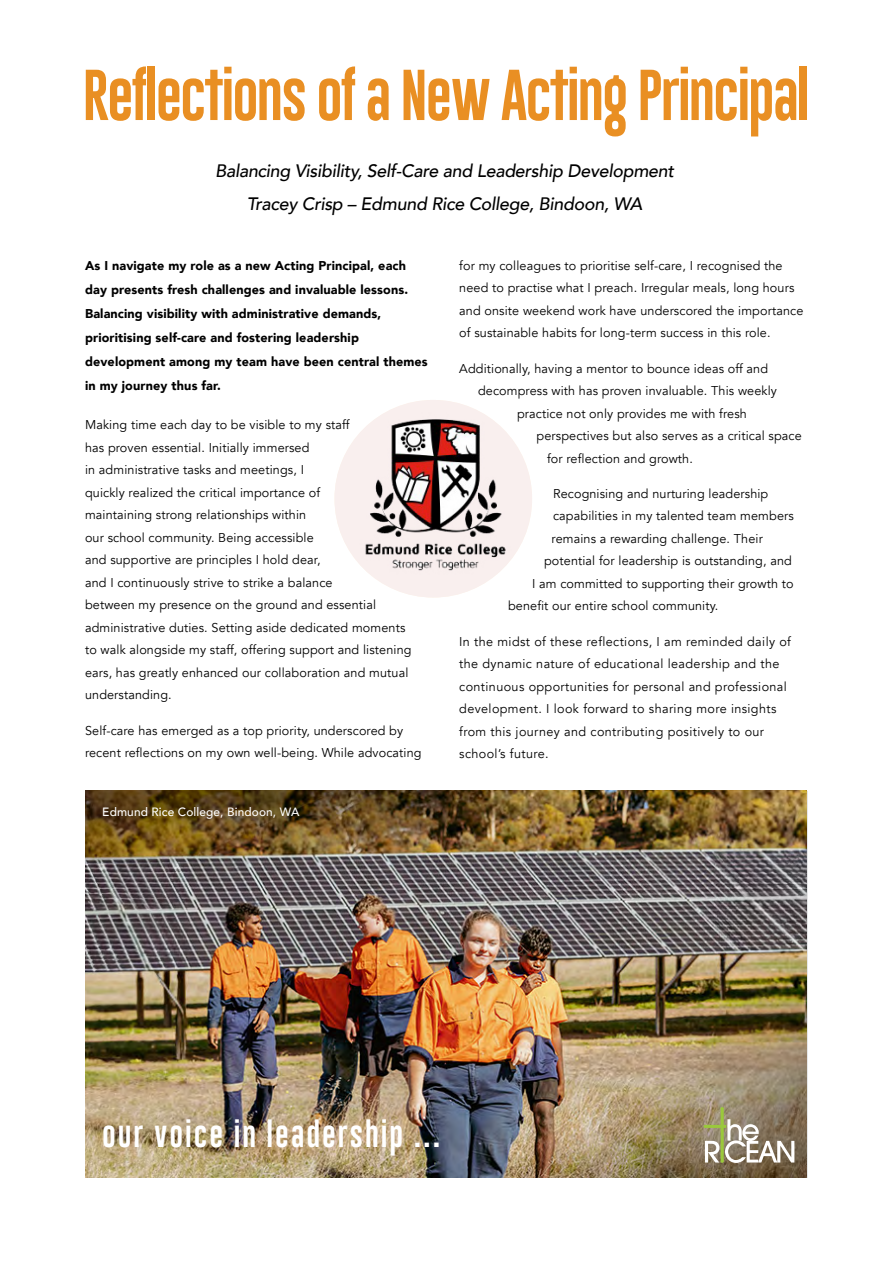
<style>
.page{position:relative;width:893px;height:1263px;background:#fff}
.page>*{position:absolute;margin:0;border:0;box-sizing:border-box;transform-origin:0 0}
.t1{font:52.5px "Gobold Lowplus";letter-spacing:-.04em;color:#e98f23}
.t2{font:27.3px "Gobold Lowplus";letter-spacing:.07em;color:#fff}
.t3{font:italic 500 18px/33px "Avenir";letter-spacing:-.015em;color:#000;text-align:center}
.t4{font:12.75px/22.5px "Avenir";letter-spacing:.01em;color:#000}
.t5{font:12.75px/22.5px "Avenir";letter-spacing:.03em;color:#000}
.t6{font:900 12.75px/24px "Avenir";letter-spacing:.01em;color:#000}
.t7{font:500 12px "Avenir";letter-spacing:.01em;color:#fff}
</style>
<div class="page">
<img style="left:85px;top:863px;width:722px;height:315px">
<svg style="left:703px;top:1107px;width:91px;height:56px"></svg>
<img style="left:334px;top:400px;width:198px;height:197px;border-radius:99px">
<img style="left:85px;top:791px;width:723px;height:72px">
<h1 class="t1" style="left:82px;top:61px;width:729px">Reflections of a New Acting Principal</h1>
<h3 class="t3" style="left:215px;top:155px;width:461px">Balancing Visibility, Self-Care and Leadership Development<br>Tracey Crisp – Edmund Rice College, Bindoon, WA</h3>
<p class="t6" style="left:85px;top:253px;width:344px">As I navigate my role as a new Acting Principal, each day presents fresh challenges and invaluable lessons.<br>Balancing visibility with administrative demands, prioritising self-care and fostering leadership development among my team have been central themes in my journey thus far.</p>
<p class="t4" style="left:85px;top:414px;width:328px">Making time each day to be visible to my staff<br>has proven essential. Initially immersed<br>in administrative tasks and meetings, I<br>quickly realized the critical importance of<br>maintaining strong relationships within<br>our school community. Being accessible<br>and supportive are principles I hold dear,<br>and I continuously strive to strike a balance<br>between my presence on the ground and essential administrative duties. Setting aside dedicated moments to walk alongside my staff, offering support and listening ears, has greatly enhanced our collaboration and mutual understanding.</p>
<p class="t4" style="left:85px;top:719px;width:338px">Self-care has emerged as a top priority, underscored by recent reflections on my own well-being. While advocating</p>
<p class="t7" style="left:102px;top:801px;width:199px">Edmund Rice College, Bindoon, WA</p>
<p class="t4" style="left:459px;top:254px;width:346px">for my colleagues to prioritise self-care, I recognised the need to practise what I preach. Irregular meals, long hours and onsite weekend work have underscored the importance of sustainable habits for long-term success in this role.</p>
<p class="t4" style="left:459px;top:357px;width:310px">Additionally, having a mentor to bounce ideas off and</p>
<p class="t4" style="left:478px;top:380px;width:300px">decompress with has proven invaluable. This weekly</p>
<p class="t4" style="left:517px;top:402px;width:231px">practice not only provides me with fresh</p>
<p class="t4" style="left:537px;top:425px;width:267px">perspectives but also serves as a critical space</p>
<p class="t4" style="left:547px;top:447px;width:147px">for reflection and growth.</p>
<p class="t4" style="left:553px;top:482px;width:217px">Recognising and nurturing leadership</p>
<p class="t4" style="left:553px;top:505px;width:242px">capabilities in my talented team members</p>
<p class="t4" style="left:552px;top:527px;width:213px">remains a rewarding challenge. Their</p>
<p class="t4" style="left:544px;top:550px;width:249px">potential for leadership is outstanding, and</p>
<p class="t4" style="left:532px;top:572px;width:263px">I am committed to supporting their growth to</p>
<p class="t4" style="left:508px;top:595px;width:212px">benefit our entire school community.</p>
<p class="t5" style="left:459px;top:630px;width:333px">In the midst of these reflections, I am reminded daily of the dynamic nature of educational leadership and the continuous opportunities for personal and professional development. I look forward to sharing more insights from this journey and contributing positively to our school’s future.</p>
<h2 class="t2" style="left:102px;top:1116px;width:339px">our voice in leadership ...</h2>
</div>
